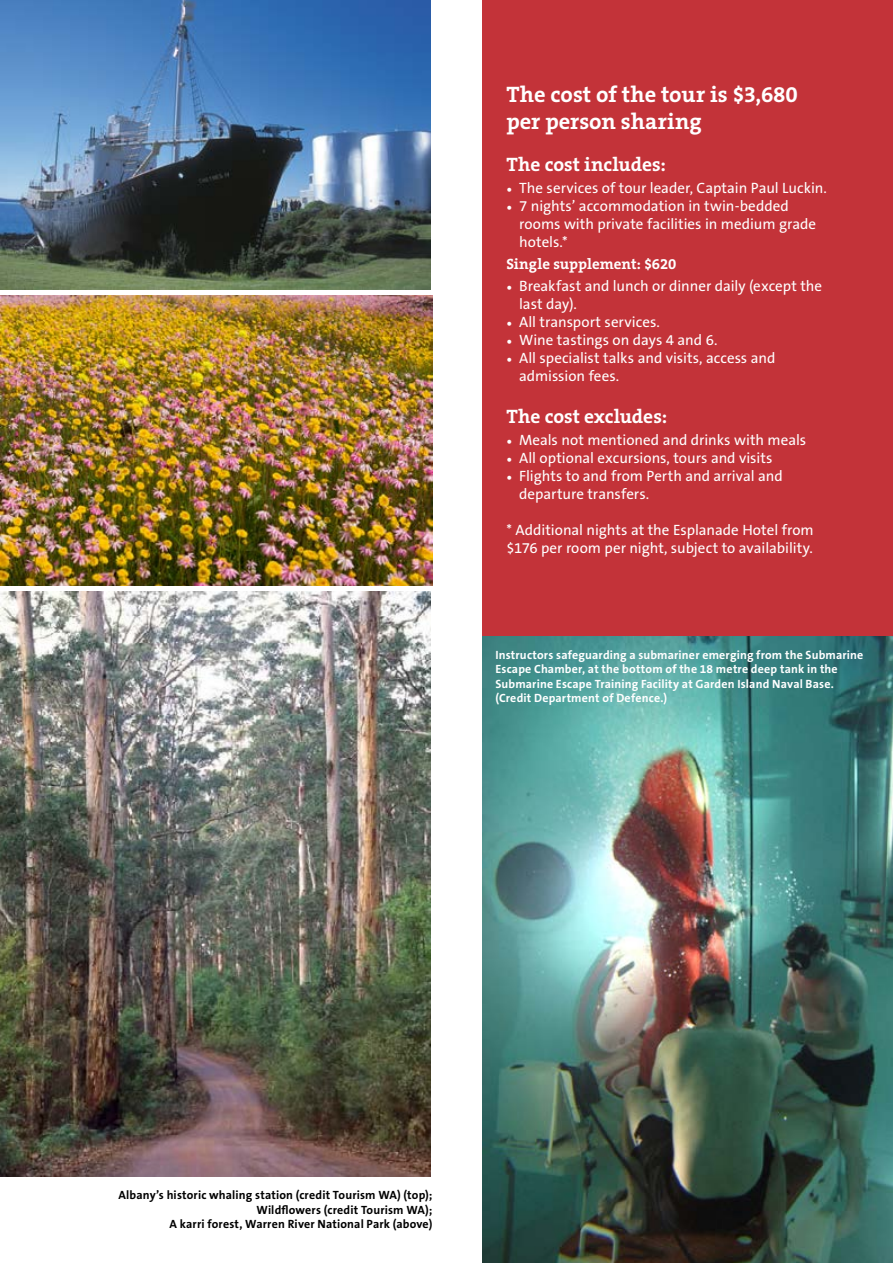
<style>
.page{position:relative;width:893px;height:1263px;background:#fff}
.page>*{position:absolute;margin:0;border:0;box-sizing:border-box;transform-origin:0 0}
.t1{font:700 22.5px/27px "The Serif B7";color:#fff}
.t2{font:700 19.5px "The Serif B7";color:#fff}
.t3{font:15px/18px "The Sans B5 Plain";color:#fff}
.t4{font:700 15px "The Serif B7";color:#fff}
.t5{font:700 12px/14.4px "The Sans B7";letter-spacing:.015em;color:#fff}
.t6{font:700 12px/14.4px "The Sans B7";letter-spacing:.015em;color:#000;text-align:right}
.s1{font-family:"Minion Pro"}
</style>
<div class="page">
<div style="left:483px;top:0;width:410px;height:1263px;background:#c33339"></div>
<img style="left:1px;top:296px;width:431px;height:289px">
<img style="left:0;top:0;width:431px;height:289px">
<img style="left:0;top:592px;width:431px;height:585px">
<img style="left:483px;top:637px;width:410px;height:626px">
<h1 class="t1" style="left:506px;top:82px;width:293px">The cost of the tour is $3,680 per person sharing</h1>
<h2 class="t2" style="left:506px;top:154px;width:161px">The cost includes:</h2>
<p class="t3" style="left:506px;top:180px;width:322px"><span class="s1">•</span> The services of tour leader, Captain Paul Luckin.</p>
<p class="t3" style="left:519px;top:198px;width:299px;text-indent:-13px"><span class="s1">•</span> 7 nights’ accommodation in twin-bedded rooms with private facilities in medium grade hotels.*</p>
<p class="t4" style="left:506px;top:256px;width:171px">Single supplement: $620</p>
<p class="t3" style="left:519px;top:278px;width:304px;text-indent:-13px"><span class="s1">•</span> Breakfast and lunch or dinner daily (except the last day).</p>
<p class="t3" style="left:506px;top:314px;width:155px"><span class="s1">•</span> All transport services.</p>
<p class="t3" style="left:506px;top:332px;width:213px"><span class="s1">•</span> Wine tastings on days 4 and 6.</p>
<p class="t3" style="left:519px;top:350px;width:258px;text-indent:-13px"><span class="s1">•</span> All specialist talks and visits, access and admission fees.</p>
<h2 class="t2" style="left:506px;top:406px;width:162px">The cost excludes:</h2>
<p class="t3" style="left:506px;top:432px;width:301px"><span class="s1">•</span> Meals not mentioned and drinks with meals</p>
<p class="t3" style="left:506px;top:450px;width:268px"><span class="s1">•</span> All optional excursions, tours and visits</p>
<p class="t3" style="left:519px;top:468px;width:265px;text-indent:-13px"><span class="s1">•</span> Flights to and from Perth and arrival and departure transfers.</p>
<p class="t3" style="left:506px;top:522px;width:309px">* Additional nights at the Esplanade Hotel from $176 per room per night, subject to availability.</p>
<p class="t5" style="left:495px;top:648px;width:370px">Instructors safeguarding a submariner emerging from the Submarine Escape Chamber, at the bottom of the 18 metre deep tank in the Submarine Escape Training Facility at Garden Island Naval Base. (Credit Department of Defence.)</p>
<p class="t6" style="left:119px;top:1188px;width:315px">Albany’s historic whaling station (credit Tourism WA) (top);<br>Wildflowers (credit Tourism WA);<br>A karri forest, Warren River National Park (above)</p>
</div>
